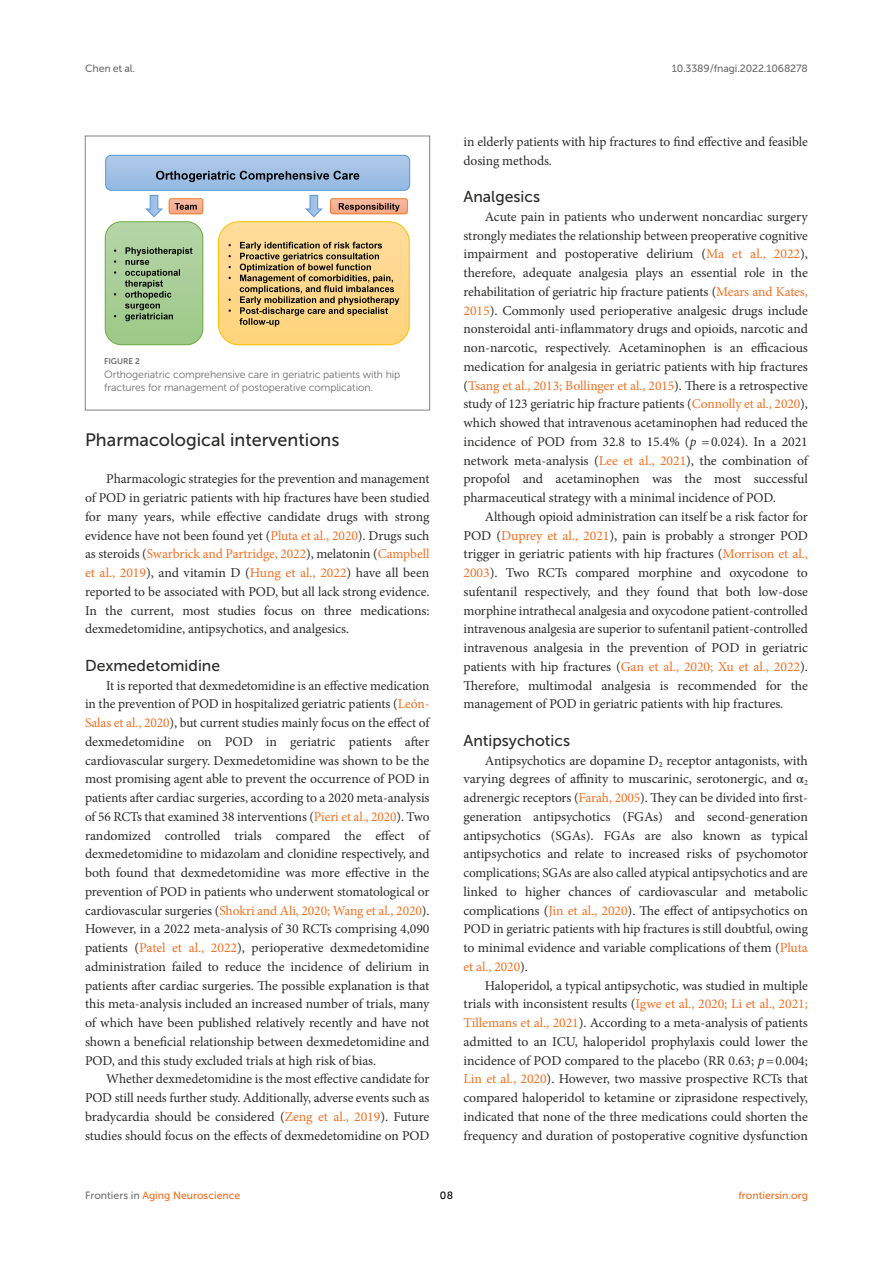
<style>
.page{position:relative;width:893px;height:1263px;background:#fff}
.page>*{position:absolute;margin:0;border:0;box-sizing:border-box;transform-origin:0 0}
.HEAD_2{font:18px "Museo Sans 500";color:#2b2b2a}
.HEAD_3{font:15.75px "Museo Sans 500";color:#2b2b2a}
.TEXT_FLUSH{font:13.5px/18.8px "Minion Pro";letter-spacing:-.005em;color:#2b2b2a;text-align:justify}
.TEXT{font:13.5px/18.8px "Minion Pro";letter-spacing:-.005em;color:#2b2b2a;text-align:justify}
.FIG_LEG{font:10.5px/13.5px "Museo Sans 300";letter-spacing:-.01em;color:#706f70}
.t1{font:10.5px "Museo Sans 500";color:#f36f21}
.t2{font:10.5px "Museo Sans 500";letter-spacing:-.015em;color:#706f70}
.t3{font:10.5px "Museo Sans 500";color:#000}
.FIG_HD{font:8.25px "Museo Sans 700";letter-spacing:-.01em;color:#706f70}
.s1{color:#f36f21}
.s2{font-style:italic}
.s3{font-family:"STIX General"}
.s4{color:#706f70}
</style>
<div class="page">
<img style="left:104px;top:155px;width:307px;height:190px">
<div style="left:85px;top:136px;width:345px;height:274px;border:1px solid #808285"></div>
<p class="t2" style="left:85px;top:63px;width:52px">Chen et al.</p>
<p class="t2" style="left:672px;top:63px;width:138px">10.3389/fnagi.2022.1068278</p>
<p class="FIG_HD" style="left:104px;top:357px;width:37px">FIGURE 2</p>
<p class="FIG_LEG" style="left:104px;top:367px;width:298px">Orthogeriatric comprehensive care in geriatric patients with hip fractures for management of postoperative complication.</p>
<p class="HEAD_2" style="left:85px;top:430px;width:256px">Pharmacological interventions</p>
<p class="TEXT_FLUSH" style="left:85px;top:470px;width:346px;text-indent:21px">Pharmacologic strategies for the prevention and management of POD in geriatric patients with hip fractures have been studied for many years, while effective candidate drugs with strong evidence have not been found yet (<span class="s1">Pluta et al., 2020</span>). Drugs such as steroids (<span class="s1">Swarbrick and Partridge, 2022</span>), melatonin (<span class="s1">Campbell et al., 2019</span>), and vitamin D (<span class="s1">Hung et al., 2022</span>) have all been reported to be associated with POD, but all lack strong evidence.<br>In the current, most studies focus on three medications: dexmedetomidine, antipsychotics, and analgesics.</p>
<p class="HEAD_3" style="left:85px;top:657px;width:137px">Dexmedetomidine</p>
<p class="TEXT_FLUSH" style="left:85px;top:676px;width:346px;text-indent:21px">It is reported that dexmedetomidine is an effective medication in the prevention of POD in hospitalized geriatric patients (<span class="s1">León-Salas et al., 2020</span>), but current studies mainly focus on the effect of dexmedetomidine on POD in geriatric patients after cardiovascular surgery. Dexmedetomidine was shown to be the most promising agent able to prevent the occurrence of POD in patients after cardiac surgeries, according to a 2020 meta-analysis of 56 RCTs that examined 38 interventions (<span class="s1">Pieri et al., 2020</span>). Two randomized controlled trials compared the effect of dexmedetomidine to midazolam and clonidine respectively, and both found that dexmedetomidine was more effective in the prevention of POD in patients who underwent stomatological or cardiovascular surgeries (<span class="s1">Shokri and Ali, 2020; Wang et al., 2020</span>).<br>However, in a 2022 meta-analysis of 30 RCTs comprising 4,090 patients (<span class="s1">Patel et al., 2022</span>), perioperative dexmedetomidine administration failed to reduce the incidence of delirium in patients after cardiac surgeries. The possible explanation is that this meta-analysis included an increased number of trials, many of which have been published relatively recently and have not shown a beneficial relationship between dexmedetomidine and POD, and this study excluded trials at high risk of bias.</p>
<p class="TEXT" style="left:85px;top:1070px;width:346px;text-indent:21px">Whether dexmedetomidine is the most effective candidate for POD still needs further study. Additionally, adverse events such as bradycardia should be considered (<span class="s1">Zeng et al., 2019</span>). Future studies should focus on the effects of dexmedetomidine on POD</p>
<p class="TEXT" style="left:463px;top:132px;width:346px">in elderly patients with hip fractures to find effective and feasible dosing methods.</p>
<p class="HEAD_3" style="left:463px;top:188px;width:78px">Analgesics</p>
<p class="TEXT_FLUSH" style="left:463px;top:207px;width:346px;text-indent:21px">Acute pain in patients who underwent noncardiac surgery strongly mediates the relationship between preoperative cognitive impairment and postoperative delirium (<span class="s1">Ma et al., 2022</span>), therefore, adequate analgesia plays an essential role in the rehabilitation of geriatric hip fracture patients (<span class="s1">Mears and Kates, 2015</span>). Commonly used perioperative analgesic drugs include nonsteroidal anti-inflammatory drugs and opioids, narcotic and non-narcotic, respectively. Acetaminophen is an efficacious medication for analgesia in geriatric patients with hip fractures (<span class="s1">Tsang et al., 2013; Bollinger et al., 2015</span>). There is a retrospective study of 123 geriatric hip fracture patients (<span class="s1">Connolly et al., 2020</span>), which showed that intravenous acetaminophen had reduced the incidence of POD from 32.8 to 15.4% (<span class="s2">p</span> =0.024). In a 2021 network meta-analysis (<span class="s1">Lee et al., 2021</span>), the combination of propofol and acetaminophen was the most successful pharmaceutical strategy with a minimal incidence of POD.</p>
<p class="TEXT" style="left:463px;top:507px;width:346px;text-indent:21px">Although opioid administration can itself be a risk factor for POD (<span class="s1">Duprey et al., 2021</span>), pain is probably a stronger POD trigger in geriatric patients with hip fractures (<span class="s1">Morrison et al., 2003</span>). Two RCTs compared morphine and oxycodone to sufentanil respectively, and they found that both low-dose morphine intrathecal analgesia and oxycodone patient-controlled intravenous analgesia are superior to sufentanil patient-controlled intravenous analgesia in the prevention of POD in geriatric patients with hip fractures (<span class="s1">Gan et al., 2020; Xu et al., 2022</span>).<br>Therefore, multimodal analgesia is recommended for the management of POD in geriatric patients with hip fractures.</p>
<p class="HEAD_3" style="left:463px;top:732px;width:108px">Antipsychotics</p>
<p class="TEXT_FLUSH" style="left:463px;top:751px;width:346px;text-indent:21px">Antipsychotics are dopamine D<sub>2</sub> receptor antagonists, with varying degrees of affinity to muscarinic, serotonergic, and <span class="s3">α</span><sub>2 </sub>adrenergic receptors (<span class="s1">Farah, 2005</span>). They can be divided into first&shy;generation antipsychotics (FGAs) and second-generation antipsychotics (SGAs). FGAs are also known as typical antipsychotics and relate to increased risks of psychomotor complications; SGAs are also called atypical antipsychotics and are linked to higher chances of cardiovascular and metabolic complications (<span class="s1">Jin et al., 2020</span>). The effect of antipsychotics on POD in geriatric patients with hip fractures is still doubtful, owing to minimal evidence and variable complications of them (<span class="s1">Pluta et al., 2020</span>).</p>
<p class="TEXT" style="left:463px;top:976px;width:346px;text-indent:21px">Haloperidol, a typical antipsychotic, was studied in multiple trials with inconsistent results (<span class="s1">Igwe et al., 2020; Li et al., 2021; Tillemans et al., 2021</span>). According to a meta-analysis of patients admitted to an ICU, haloperidol prophylaxis could lower the incidence of POD compared to the placebo (RR 0.63; <span class="s2">p</span>=0.004; <span class="s1">Lin et al., 2020</span>). However, two massive prospective RCTs that compared haloperidol to ketamine or ziprasidone respectively, indicated that none of the three medications could shorten the frequency and duration of postoperative cognitive dysfunction</p>
<p class="t1" style="left:85px;top:1190px;width:157px"><span class="s4">Frontiers in</span> Aging Neuroscience</p>
<p class="t3" style="left:440px;top:1190px;width:15px">08</p>
<p class="t1" style="left:738px;top:1190px;width:71px">frontiersin.org</p>
</div>
